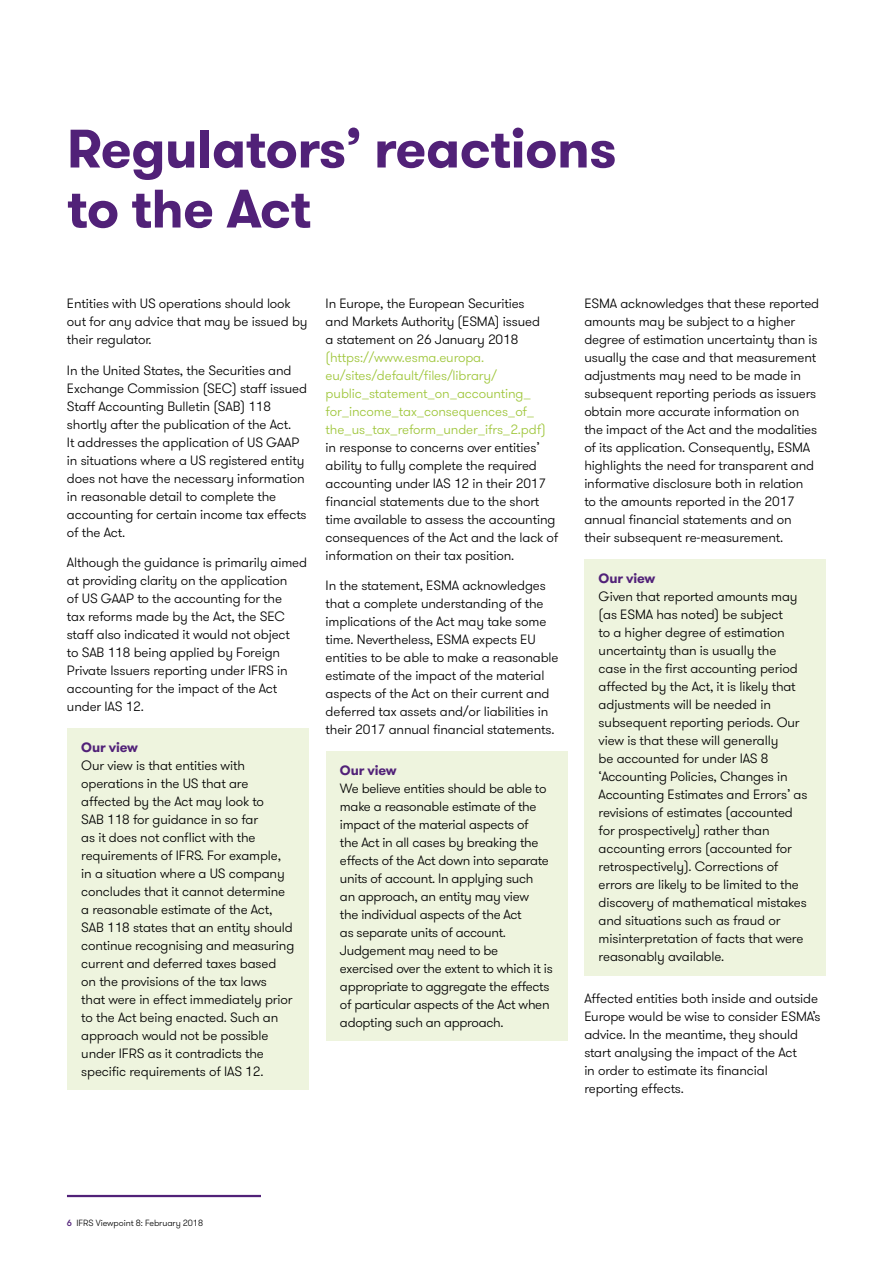
<style>
.page{position:relative;width:893px;height:1263px;background:#fff}
.page>*{position:absolute;margin:0;border:0;box-sizing:border-box;transform-origin:0 0}
.t1{font:700 54px/60px "GT Walsheim Pro";letter-spacing:-.01em;color:#512178}
.t2{font:300 13.5px/18px "GT Walsheim Pro";letter-spacing:-.01em;color:#000}
.t3{font:300 13.5px/18px "GT Walsheim Pro";letter-spacing:-.01em;color:#9fc63b}
.t4{font:700 13.5px "GT Walsheim Pro";letter-spacing:-.01em;color:#512178}
.t5{font:300 9px "GT Walsheim Pro";letter-spacing:-.01em;color:#000}
.s1{font-weight:500;color:#512178}
</style>
<div class="page">
<hr style="left:67px;top:1195px;width:194px;height:2px;background:#512178">
<div style="left:67px;top:728px;width:242px;height:362px;background:#eef4de"></div>
<div style="left:326px;top:752px;width:241px;height:289px;background:#eef4de"></div>
<div style="left:584px;top:559px;width:242px;height:417px;background:#eef4de"></div>
<h1 class="t1" style="left:67px;top:119px;width:551px">Regulators’ reactions to the Act</h1>
<p class="t2" style="left:67px;top:294px;width:242px">Entities with US operations should look out for any advice that may be issued by their regulator.</p>
<p class="t2" style="left:67px;top:361px;width:242px">In the United States, the Securities and Exchange Commission (SEC) staff issued Staff Accounting Bulletin (SAB) 118 shortly after the publication of the Act.<br>It addresses the application of US GAAP in situations where a US registered entity does not have the necessary information in reasonable detail to complete the accounting for certain income tax effects of the Act.</p>
<p class="t2" style="left:67px;top:554px;width:242px">Although the guidance is primarily aimed at providing clarity on the application<br>of US GAAP to the accounting for the<br>tax reforms made by the Act, the SEC staff also indicated it would not object<br>to SAB 118 being applied by Foreign Private Issuers reporting under IFRS in accounting for the impact of the Act under IAS 12.</p>
<p class="t2" style="left:326px;top:294px;width:216px">In Europe, the European Securities and Markets Authority (ESMA) issued a statement on 26 January 2018</p>
<p class="t3" style="left:326px;top:348px;width:222px">(https://www.esma.europa. eu/sites/default/files/library/ public_statement_on_accounting_ for_income_tax_consequences_of_ the_us_tax_reform_under_ifrs_2.pdf)</p>
<p class="t2" style="left:326px;top:438px;width:234px">in response to concerns over entities’ ability to fully complete the required accounting under IAS 12 in their 2017 financial statements due to the short time available to assess the accounting consequences of the Act and the lack of information on their tax position.</p>
<p class="t2" style="left:326px;top:577px;width:234px">In the statement, ESMA acknowledges that a complete understanding of the implications of the Act may take some time. Nevertheless, ESMA expects EU entities to be able to make a reasonable estimate of the impact of the material aspects of the Act on their current and deferred tax assets and/or liabilities in their 2017 annual financial statements.</p>
<p class="t4" style="left:81px;top:738px;width:58px">Our view</p>
<p class="t2" style="left:81px;top:756px;width:215px">Our view is that entities with operations in the US that are affected by the Act may look to<br>SAB 118 for guidance in so far<br>as it does not conflict with the requirements of IFRS. For example, in a situation where a US company concludes that it cannot determine a reasonable estimate of the Act,<br>SAB 118 states that an entity should continue recognising and measuring current and deferred taxes based on the provisions of the tax laws that were in effect immediately prior to the Act being enacted. Such an approach would not be possible under IFRS as it contradicts the specific requirements of IAS 12.</p>
<p class="t4" style="left:340px;top:762px;width:58px">Our view</p>
<p class="t2" style="left:340px;top:780px;width:214px">We believe entities should be able to make a reasonable estimate of the impact of the material aspects of<br>the Act in all cases by breaking the effects of the Act down into separate units of account. In applying such<br>an approach, an entity may view<br>the individual aspects of the Act<br>as separate units of account.<br>Judgement may need to be exercised over the extent to which it is appropriate to aggregate the effects of particular aspects of the Act when adopting such an approach.</p>
<p class="t2" style="left:584px;top:294px;width:236px">ESMA acknowledges that these reported amounts may be subject to a higher degree of estimation uncertainty than is usually the case and that measurement adjustments may need to be made in subsequent reporting periods as issuers obtain more accurate information on the impact of the Act and the modalities of its application. Consequently, ESMA highlights the need for transparent and informative disclosure both in relation<br>to the amounts reported in the 2017 annual financial statements and on their subsequent re-measurement.</p>
<p class="t4" style="left:599px;top:569px;width:58px">Our view</p>
<p class="t2" style="left:599px;top:587px;width:210px">Given that reported amounts may (as ESMA has noted) be subject<br>to a higher degree of estimation uncertainty than is usually the<br>case in the first accounting period affected by the Act, it is likely that adjustments will be needed in subsequent reporting periods. Our view is that these will generally<br>be accounted for under IAS 8 ‘Accounting Policies, Changes in Accounting Estimates and Errors’ as revisions of estimates (accounted for prospectively) rather than accounting errors (accounted for retrospectively). Corrections of errors are likely to be limited to the discovery of mathematical mistakes and situations such as fraud or misinterpretation of facts that were reasonably available.</p>
<p class="t2" style="left:584px;top:989px;width:238px">Affected entities both inside and outside Europe would be wise to consider ESMA’s advice. In the meantime, they should start analysing the impact of the Act<br>in order to estimate its financial reporting effects.</p>
<p class="t5" style="left:67px;top:1217px;width:138px"><span class="s1">6</span> IFRS Viewpoint 8: February 2018</p>
</div>
